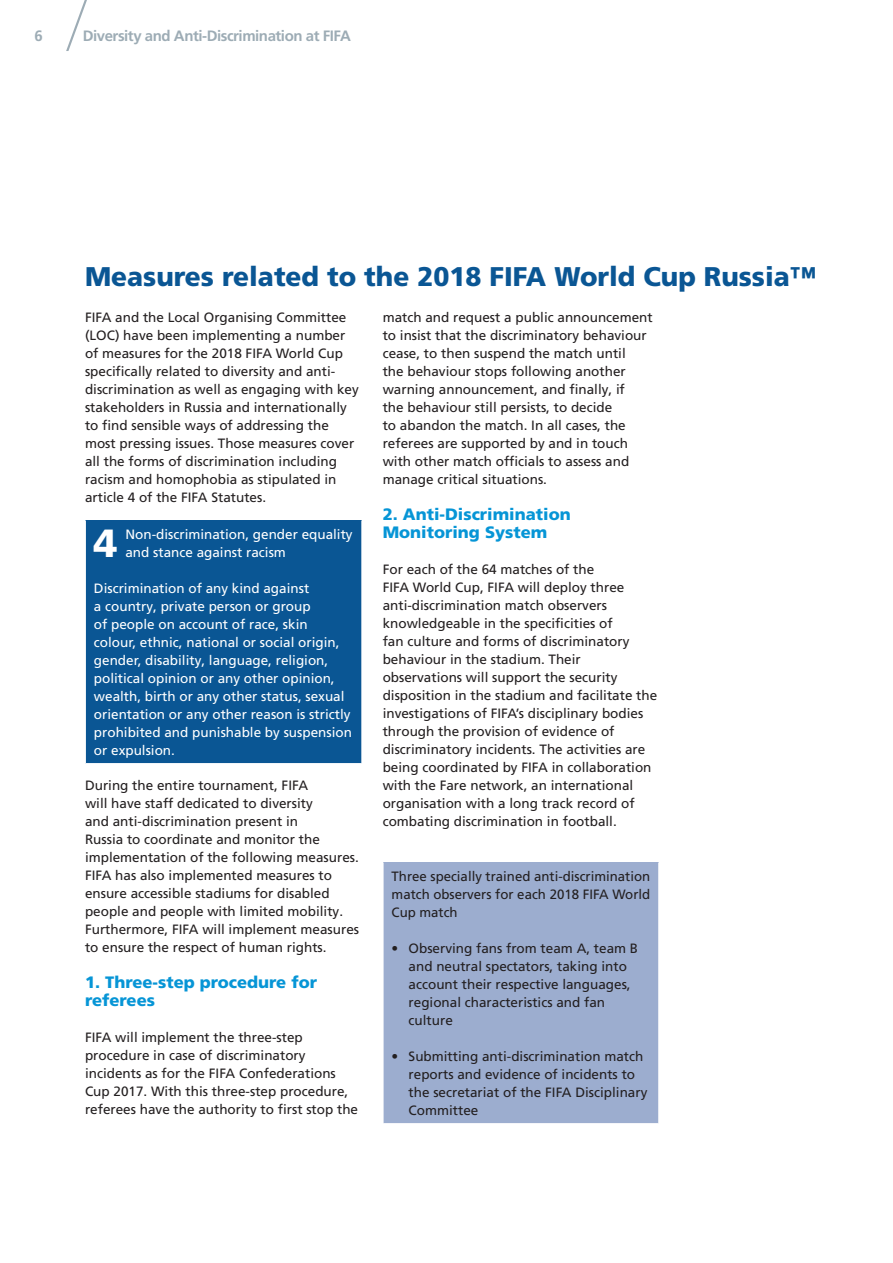
<style>
.page{position:relative;width:893px;height:1263px;background:#fff}
.page>*{position:absolute;margin:0;border:0;box-sizing:border-box;transform-origin:0 0}
.t1{font:900 39.3px "Frutiger LT Com";color:#fff}
.t2{font:900 27px "Frutiger LT Com";color:#0a5694}
.t3{font:900 16.5px/18px "Frutiger LT Com";color:#0695d6}
.t4{font:700 15px "Frutiger LT Com";letter-spacing:-.03em;color:#9dacb5}
.t5{font:13.5px/18px "Frutiger LT Com";color:#231f20}
.t6{font:13.5px/18px "Frutiger LT Com";color:#fff}
</style>
<div class="page">
<svg style="left:66px;top:0;width:21px;height:51px"></svg>
<div style="left:85px;top:520px;width:277px;height:243px;background:#0a5694"></div>
<hr style="left:85px;top:520px;width:1px;height:243px;background:#fff">
<hr style="left:361px;top:520px;width:1px;height:243px;background:#fff">
<div style="left:383px;top:862px;width:276px;height:261px;background:#9cadcf"></div>
<hr style="left:383px;top:862px;width:1px;height:261px;background:#fff">
<hr style="left:658px;top:862px;width:1px;height:261px;background:#fff">
<p class="t4" style="left:34px;top:27px;width:10px">6</p>
<p class="t4" style="left:83px;top:27px;width:270px">Diversity and Anti-Discrimination at FIFA</p>
<h2 class="t2" style="left:85px;top:261px;width:732px">Measures related to the 2018 FIFA World Cup Russia™</h2>
<p class="t5" style="left:85px;top:309px;width:275px">FIFA and the Local Organising Committee (LOC) have been implementing a number of measures for the 2018 FIFA World Cup specifically related to diversity and anti&shy;discrimination as well as engaging with key stakeholders in Russia and internationally to find sensible ways of addressing the most pressing issues. Those measures cover all the forms of discrimination including racism and homophobia as stipulated in article 4 of the FIFA Statutes.</p>
<h1 class="t1" style="left:94px;top:519px;width:26px">4</h1>
<p class="t6" style="left:125px;top:525px;width:229px">Non-discrimination, gender equality and stance against racism</p>
<p class="t6" style="left:94px;top:579px;width:260px">Discrimination of any kind against<br>a country, private person or group<br>of people on account of race, skin colour, ethnic, national or social origin, gender, disability, language, religion, political opinion or any other opinion, wealth, birth or any other status, sexual orientation or any other reason is strictly prohibited and punishable by suspension or expulsion.</p>
<p class="t5" style="left:85px;top:776px;width:276px">During the entire tournament, FIFA<br>will have staff dedicated to diversity<br>and anti-discrimination present in<br>Russia to coordinate and monitor the implementation of the following measures.<br>FIFA has also implemented measures to ensure accessible stadiums for disabled people and people with limited mobility.<br>Furthermore, FIFA will implement measures to ensure the respect of human rights.</p>
<p class="t3" style="left:85px;top:974px;width:234px">1. Three-step procedure for referees</p>
<p class="t5" style="left:85px;top:1029px;width:275px">FIFA will implement the three-step procedure in case of discriminatory incidents as for the FIFA Confederations Cup 2017. With this three-step procedure, referees have the authority to first stop the</p>
<p class="t5" style="left:383px;top:309px;width:272px">match and request a public announcement to insist that the discriminatory behaviour cease, to then suspend the match until<br>the behaviour stops following another warning announcement, and finally, if<br>the behaviour still persists, to decide<br>to abandon the match. In all cases, the referees are supported by and in touch with other match officials to assess and manage critical situations.</p>
<p class="t3" style="left:383px;top:506px;width:190px">2. Anti-Discrimination<br>Monitoring System</p>
<p class="t5" style="left:383px;top:561px;width:276px">For each of the 64 matches of the<br>FIFA World Cup, FIFA will deploy three anti-discrimination match observers knowledgeable in the specificities of<br>fan culture and forms of discriminatory behaviour in the stadium. Their observations will support the security disposition in the stadium and facilitate the investigations of FIFA’s disciplinary bodies through the provision of evidence of discriminatory incidents. The activities are being coordinated by FIFA in collaboration with the Fare network, an international organisation with a long track record of combating discrimination in football.</p>
<p class="t5" style="left:392px;top:867px;width:260px;text-align:justify">Three specially trained anti-discrimination match observers for each 2018 FIFA World Cup match</p>
<p class="t5" style="left:409px;top:939px;width:231px;text-indent:-17px">• Observing fans from team A, team B and neutral spectators, taking into account their respective languages, regional characteristics and fan culture</p>
<p class="t5" style="left:409px;top:1047px;width:240px;text-indent:-17px">• Submitting anti-discrimination match reports and evidence of incidents to the secretariat of the FIFA Disciplinary<br>Committee</p>
</div>
